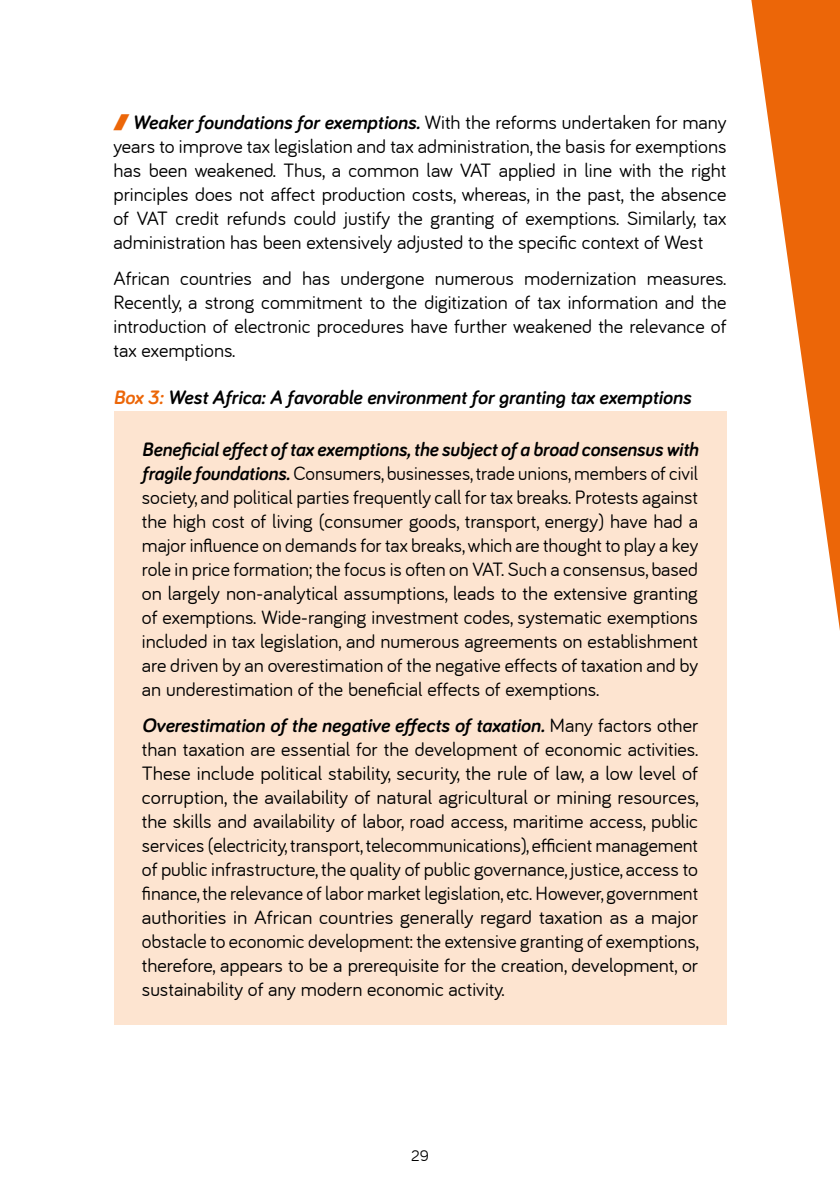
<style>
.page{position:relative;width:840px;height:1191px;background:#fff}
.page>*{position:absolute;margin:0;border:0;box-sizing:border-box;transform-origin:0 0}
.t1{font:20px/24px "Bariol";color:#000;text-align:justify}
.t2{font:italic 700 20px "Bariol";color:#000}
.t3{font:16px "Bariol";color:#000}
.s1{font-weight:700;font-style:italic}
.s2{color:#ec6608}
</style>
<div class="page">
<div style="left:113px;top:412px;width:613px;height:613px;background:#fde4d0"></div>
<svg style="left:751px;top:0;width:88px;height:624px"></svg>
<p class="t1" style="left:113px;top:110px;width:614px;text-indent:19px"><span class="s1">Weaker foundations for exemptions.</span> With the reforms undertaken for many years to improve tax legislation and tax administration, the basis for exemptions has been weakened. Thus, a common law VAT applied in line with the right principles does not affect production costs, whereas, in the past, the absence of VAT credit refunds could justify the granting of exemptions. Similarly, tax administration has been extensively adjusted to the specific context of West</p>
<p class="t1" style="left:113px;top:266px;width:614px">African countries and has undergone numerous modernization measures.<br>Recently, a strong commitment to the digitization of tax information and the introduction of electronic procedures have further weakened the relevance of tax exemptions.</p>
<p class="t2" style="left:113px;top:383px;width:578px"><span class="s2">Box 3:</span> West Africa: A favorable environment for granting tax exemptions</p>
<p class="t1" style="left:142px;top:437px;width:557px"><span class="s1">Beneficial effect of tax exemptions, the subject of a broad consensus with fragile foundations.</span> Consumers, businesses,trade unions, members of civil society, and political parties frequently call for tax breaks. Protests against the high cost of living (consumer goods, transport, energy) have had a major influence on demands for tax breaks,which are thought to play a key role in price formation; the focus is often on VAT. Such a consensus, based on largely non-analytical assumptions, leads to the extensive granting of exemptions. Wide-ranging investment codes, systematic exemptions included in tax legislation, and numerous agreements on establishment are driven by an overestimation of the negative effects of taxation and by an underestimation of the beneficial effects of exemptions.</p>
<p class="t1" style="left:142px;top:713px;width:558px"><span class="s1">Overestimation of the negative effects of taxation.</span> Many factors other than taxation are essential for the development of economic activities.<br>These include political stability, security, the rule of law, a low level of corruption, the availability of natural agricultural or mining resources, the skills and availability of labor, road access, maritime access, public services (electricity,transport,telecommunications), efficient management of public infrastructure,the quality of public governance, justice, access to finance,the relevance of labor market legislation, etc. However, government authorities in African countries generally regard taxation as a major obstacle to economic development: the extensive granting of exemptions, therefore, appears to be a prerequisite for the creation, development, or sustainability of any modern economic activity.</p>
<p class="t3" style="left:411px;top:1146px;width:19px">29</p>
</div>
